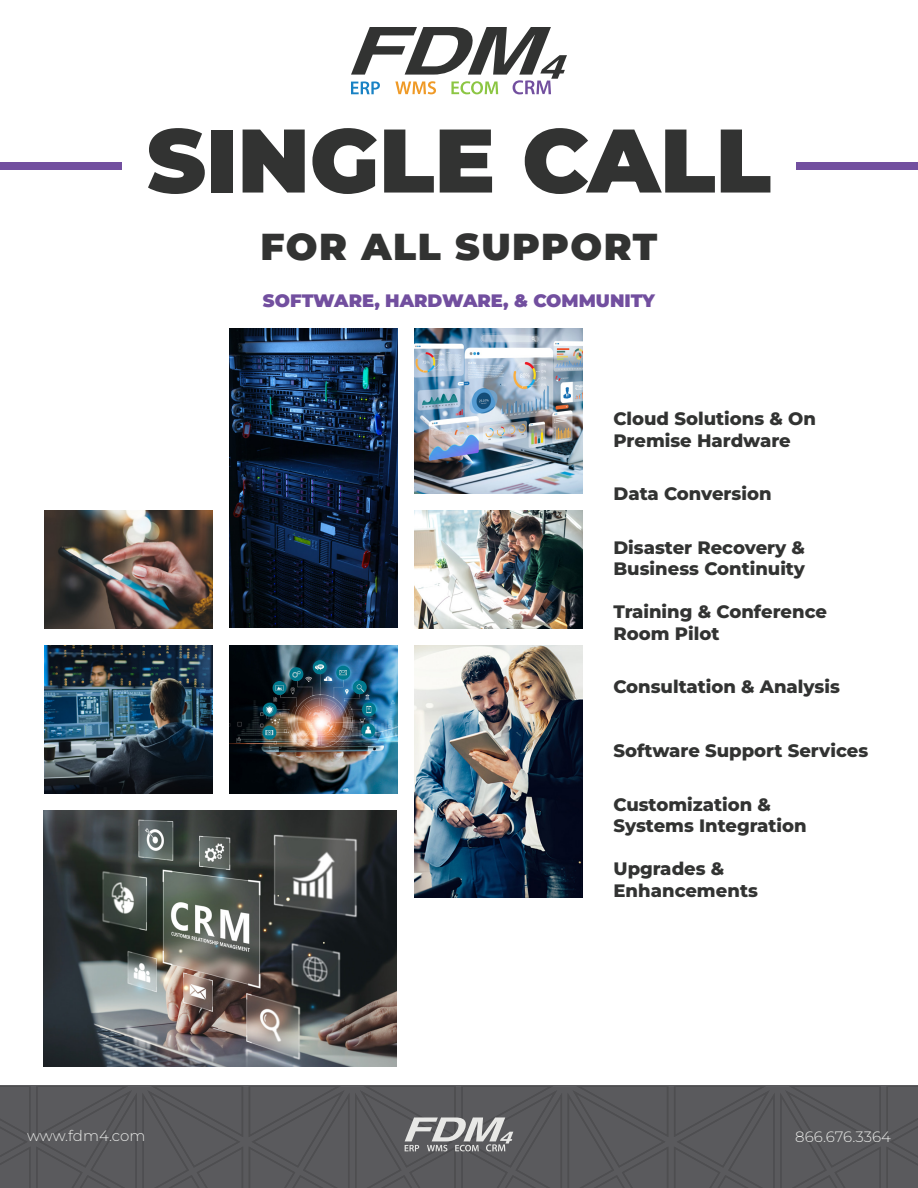
<style>
.page{position:relative;width:918px;height:1188px;background:#fff}
.page>*{position:absolute;margin:0;border:0;box-sizing:border-box;transform-origin:0 0}
.Center{font:100 90px "Montserrat";color:#323332}
.Center-2{font:100 37.5px "Montserrat";letter-spacing:.04em;color:#323332}
._7_Content_black_Roboto{font:100 18px/21.6px "Montserrat";color:#323332}
.t1{font:100 18px "Montserrat";color:#724f9f}
.t2{font:100 15px "Montserrat";color:#e8e9e7}
</style>
<div class="page">
<img style="left:43px;top:811px;width:353px;height:255px">
<div style="left:0;top:162px;width:122px;height:8px;background:#724f9f"></div>
<div style="left:796px;top:162px;width:122px;height:8px;background:#724f9f"></div>
<img style="left:229px;top:645px;width:168px;height:149px">
<img style="left:44px;top:646px;width:169px;height:148px">
<img style="left:229px;top:328px;width:168px;height:300px">
<img style="left:414px;top:511px;width:168px;height:117px">
<img style="left:44px;top:511px;width:169px;height:117px">
<img style="left:414px;top:645px;width:169px;height:253px">
<img style="left:414px;top:328px;width:168px;height:166px">
<svg style="left:351px;top:27px;width:216px;height:67px"></svg>
<div style="left:0;top:1086px;width:918px;height:102px;background:#5a5a5d"></div>
<svg style="left:405px;top:1118px;width:108px;height:33px"></svg>
<p class="Center" style="left:147px;top:103px;width:626px">SINGLE CALL</p>
<p class="Center-2" style="left:261px;top:223px;width:398px">FOR ALL SUPPORT</p>
<p class="t1" style="left:263px;top:289px;width:394px">SOFTWARE, HARDWARE, &amp; COMMUNITY</p>
<p class="_7_Content_black_Roboto" style="left:613px;top:410px;width:204px">Cloud Solutions &amp; On<br>Premise Hardware</p>
<p class="_7_Content_black_Roboto" style="left:614px;top:485px;width:160px">Data Conversion</p>
<p class="_7_Content_black_Roboto" style="left:613px;top:538px;width:193px">Disaster Recovery &amp;<br>Business Continuity</p>
<p class="_7_Content_black_Roboto" style="left:614px;top:602px;width:215px">Training &amp; Conference<br>Room Pilot</p>
<p class="_7_Content_black_Roboto" style="left:613px;top:677px;width:228px">Consultation &amp; Analysis</p>
<p class="_7_Content_black_Roboto" style="left:614px;top:742px;width:256px">Software Support Services</p>
<p class="_7_Content_black_Roboto" style="left:613px;top:795px;width:195px">Customization &amp;<br>Systems Integration</p>
<p class="_7_Content_black_Roboto" style="left:614px;top:859px;width:146px">Upgrades &amp;<br>Enhancements</p>
<p class="t2" style="left:27px;top:1127px;width:120px">www.fdm4.com</p>
<p class="t2" style="left:795px;top:1127px;width:97px">866.676.3364</p>
</div>
